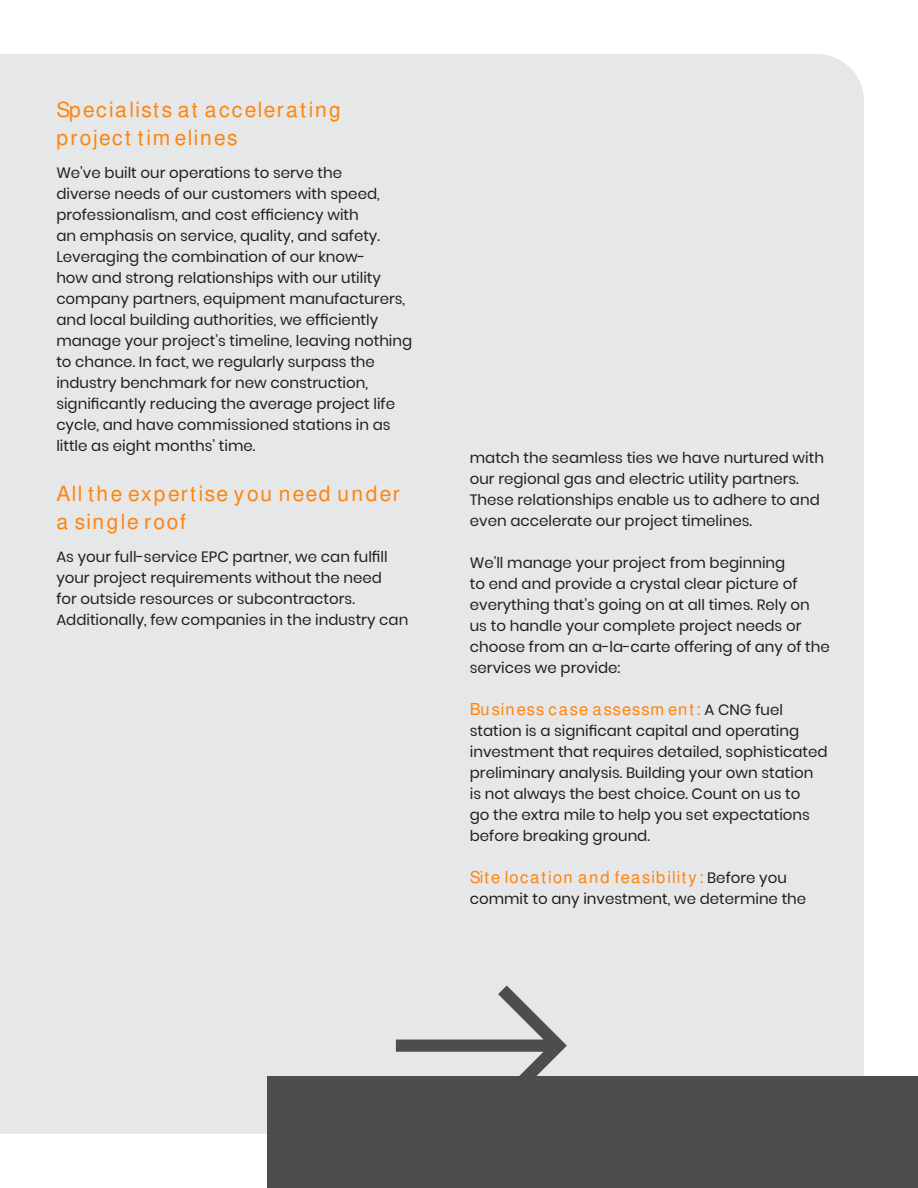
<style>
.page{position:relative;width:918px;height:1188px;background:#fff}
.page>*{position:absolute;margin:0;border:0;box-sizing:border-box;transform-origin:0 0}
.t1{font:700 21px/28.5px "Poppins";letter-spacing:.085em;color:#fe840f}
.t2{font:700 16.5px "Poppins";letter-spacing:.085em;color:#fe840f}
.t3{font:700 16.5px "Poppins";letter-spacing:.065em;color:#fe840f}
.t4{font:15px/21px "Poppins";color:#221f1f}
.s1{font-weight:400;font-size:15px;color:#221f1f}
</style>
<div class="page">
<div style="left:0;top:54px;width:864px;height:1080px;background:#e6e7e8"></div>
<svg style="left:396px;top:986px;width:171px;height:90px;background:#c4c5c6"></svg>
<div style="left:267px;top:1076px;width:651px;height:112px;background:#4d4d4d"></div>
<h1 class="t1" style="left:56px;top:97px;width:286px">Specialists at accelerating project tim elines</h1>
<p class="t4" style="left:56px;top:162px;width:357px">We’ve built our operations to serve the<br>diverse needs of our customers with speed, professionalism, and cost ef昀椀ciency with<br>an emphasis on service, quality, and safety.<br>Leveraging the combination of our know-<br>how and strong relationships with our utility company partners, equipment manufacturers, and local building authorities, we ef昀椀ciently manage your project’s timeline, leaving nothing to chance. In fact, we regularly surpass the industry benchmark for new construction,<br>signi昀椀cantly reducing the average project life cycle, and have commissioned stations in as little as eight months’ time.</p>
<h1 class="t1" style="left:56px;top:481px;width:345px">All the expertise you need under a single roof</h1>
<p class="t4" style="left:56px;top:546px;width:353px">As your full-service EPC partner, we can ful昀椀ll your project requirements without the need<br>for outside resources or subcontractors.<br>Additionally, few companies in the industry can</p>
<p class="t4" style="left:470px;top:447px;width:356px">match the seamless ties we have nurtured with our regional gas and electric utility partners.<br>These relationships enable us to adhere to and even accelerate our project timelines.</p>
<p class="t4" style="left:470px;top:552px;width:362px">We’ll manage your project from beginning<br>to end and provide a crystal clear picture of everything that’s going on at all times. Rely on us to handle your complete project needs or choose from an a-la-carte offering of any of the services we provide:</p>
<p class="t3" style="left:470px;top:703px;width:315px">Business case assessm ent: <span class="s1">A CNG fuel</span></p>
<p class="t4" style="left:470px;top:720px;width:359px">station is a signi昀椀cant capital and operating investment that requires detailed, sophisticated preliminary analysis. Building your own station is not always the best choice. Count on us to<br>go the extra mile to help you set expectations before breaking ground.</p>
<p class="t2" style="left:470px;top:871px;width:319px">Site location and feasibility: <span class="s1">Before you</span></p>
<p class="t4" style="left:470px;top:888px;width:338px">commit to any investment, we determine the</p>
</div>
